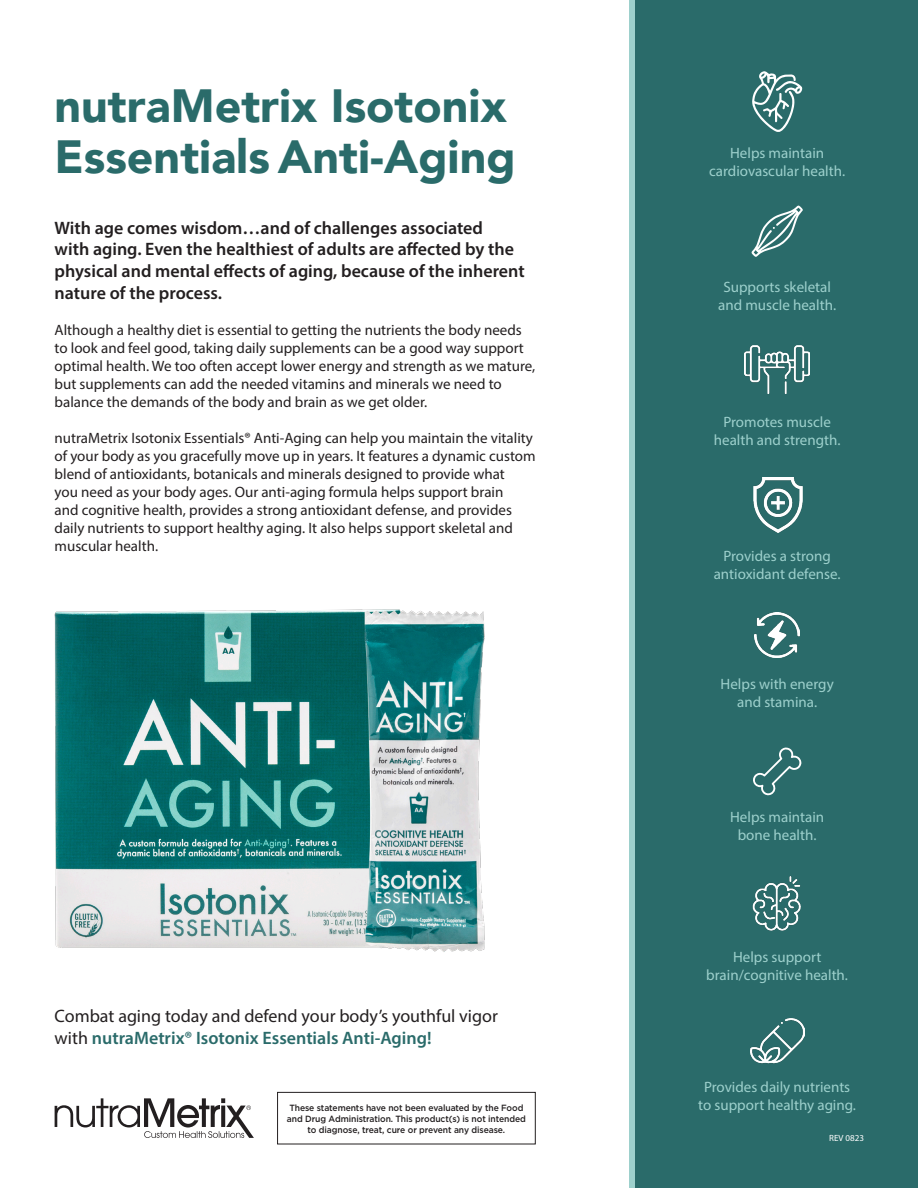
<style>
.page{position:relative;width:918px;height:1188px;background:#fff}
.page>*{position:absolute;margin:0;border:0;box-sizing:border-box;transform-origin:0 0}
.t1{font:900 46.5px/51px "Avenir";color:#2a6b6a}
.t2{font:600 18px/21.6px "Myriad Pro";color:#231f20}
.t3{font:18px/21.6px "Myriad Pro";color:#231f20}
.t4{font:15px/18px "Myriad Pro";color:#231f20}
.t5{font:15px/18px "Myriad Pro";color:#9dd0cc;text-align:center}
.t6{font:500 9px/10.8px "Gotham";letter-spacing:-.01em;color:#231f20;text-align:center;scale:.95 1}
.t7{font:9px "Myriad Pro";color:#fff}
.s1{font-weight:600;color:#2a6b6a}
</style>
<div class="page">
<div style="left:634px;top:0;width:284px;height:1188px;background:#2a6b6a"></div>
<img style="left:55px;top:609px;width:430px;height:343px">
<svg style="left:55px;top:1098px;width:199px;height:40px"></svg>
<img style="left:745px;top:345px;width:64px;height:49px">
<img style="left:752px;top:876px;width:49px;height:55px">
<img style="left:755px;top:612px;width:45px;height:45px">
<img style="left:753px;top:478px;width:50px;height:55px">
<svg style="left:752px;top:71px;width:50px;height:61px"></svg>
<svg style="left:753px;top:748px;width:48px;height:47px"></svg>
<img style="left:750px;top:1018px;width:55px;height:46px">
<svg style="left:752px;top:206px;width:51px;height:51px"></svg>
<div style="left:629px;top:0;width:5px;height:1188px;background:#9dd0cc"></div>
<div style="left:277px;top:1092px;width:259px;height:52px;border:1px solid #231f20"></div>
<p class="t1" style="left:55px;top:79px;width:463px">nutraMetrix Isotonix<br>Essentials Anti-Aging</p>
<p class="t2" style="left:55px;top:217px;width:472px">With age comes wisdom…and of challenges associated<br>with aging. Even the healthiest of adults are affected by the physical and mental effects of aging, because of the inherent nature of the process.</p>
<p class="t4" style="left:55px;top:320px;width:482px">Although a healthy diet is essential to getting the nutrients the body needs to look and feel good, taking daily supplements can be a good way support optimal health. We too often accept lower energy and strength as we mature, but supplements can add the needed vitamins and minerals we need to balance the demands of the body and brain as we get older.</p>
<p class="t4" style="left:55px;top:428px;width:483px">nutraMetrix Isotonix Essentials® Anti-Aging can help you maintain the vitality of your body as you gracefully move up in years. It features a dynamic custom blend of antioxidants, botanicals and minerals designed to provide what<br>you need as your body ages. Our anti-aging formula helps support brain<br>and cognitive health, provides a strong antioxidant defense, and provides daily nutrients to support healthy aging. It also helps support skeletal and muscular health.</p>
<p class="t3" style="left:55px;top:1005px;width:445px">Combat aging today and defend your body’s youthful vigor with <span class="s1">nutraMetrix® Isotonix Essentials Anti-Aging!</span></p>
<p class="t6" style="left:287px;top:1102px;width:253px">These statements have not been evaluated by the Food and Drug Administration. This product(s) is not intended to diagnose, treat, cure or prevent any disease.</p>
<p class="t5" style="left:709px;top:144px;width:137px">Helps maintain cardiovascular health.</p>
<p class="t5" style="left:718px;top:277px;width:119px">Supports skeletal and muscle health.</p>
<p class="t5" style="left:714px;top:413px;width:128px">Promotes muscle health and strength.</p>
<p class="t5" style="left:714px;top:547px;width:128px">Provides a strong antioxidant defense.</p>
<p class="t5" style="left:721px;top:674px;width:115px">Helps with energy and stamina.</p>
<p class="t5" style="left:730px;top:807px;width:96px">Helps maintain bone health.</p>
<p class="t5" style="left:706px;top:948px;width:143px">Helps support brain/cognitive health.</p>
<p class="t5" style="left:698px;top:1078px;width:159px">Provides daily nutrients to support healthy aging.</p>
<p class="t7" style="left:829px;top:1132px;width:36px">REV 0823</p>
</div>
